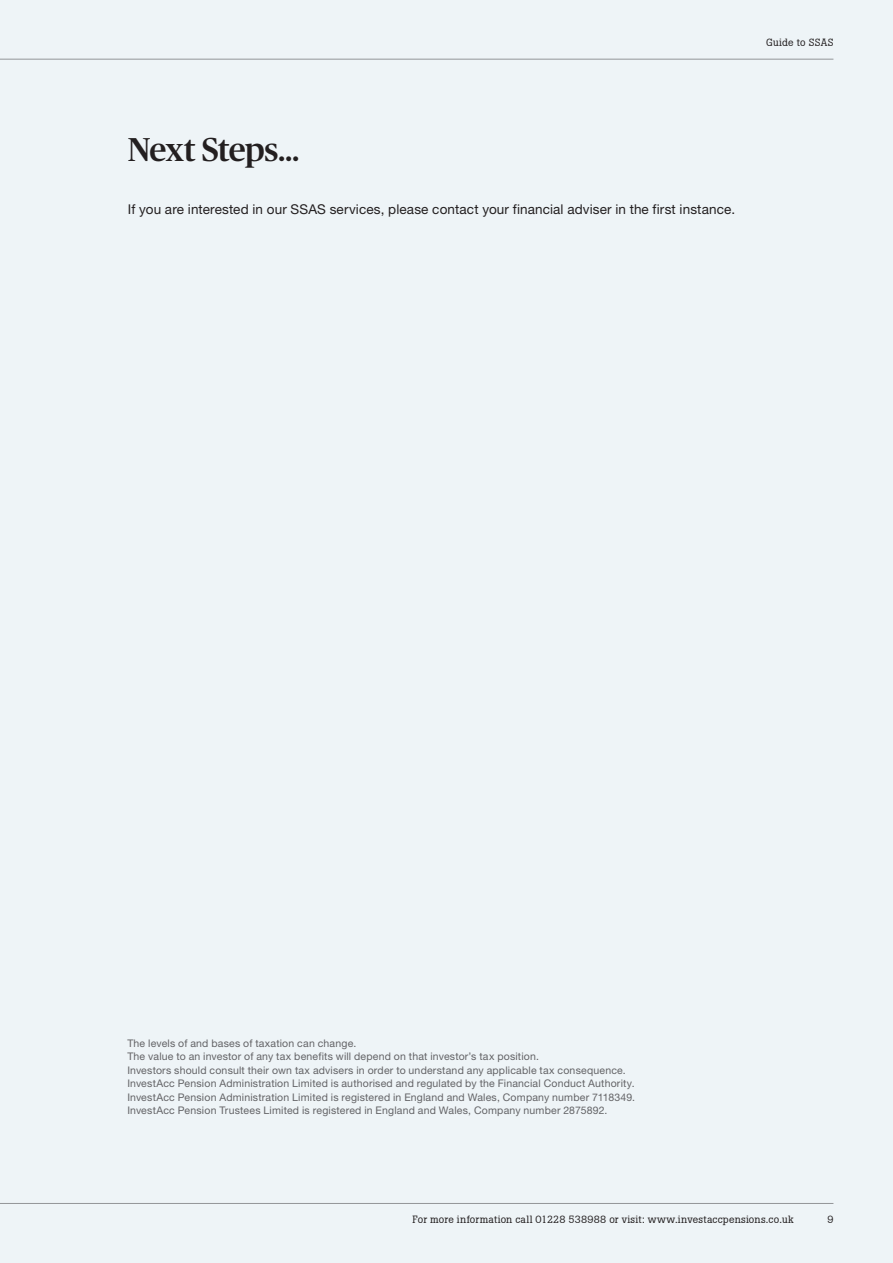
<style>
.page{position:relative;width:893px;height:1263px;background:#eef4f7}
.page>*{position:absolute;margin:0;border:0;box-sizing:border-box;transform-origin:0 0}
.main_header{font:500 33px "Publico Headline";letter-spacing:-.025em;color:#231f20}
.main_header-2{font:13.5px "Helvetica Neue LT Std";letter-spacing:.01em;color:#231f20}
.t1{font:10.5px/13.5px "Helvetica Neue LT Std";letter-spacing:.02em;color:#636366}
.t2{font:10.5px "Boton";letter-spacing:.025em;color:#231f20}
</style>
<div class="page">
<hr style="left:0;top:1203px;width:833px;height:1px;background:#939598">
<hr style="left:0;top:59px;width:833px;height:1px;background:#939598">
<p class="t2" style="left:766px;top:36px;width:69px">Guide to SSAS</p>
<p class="main_header" style="left:128px;top:126px;width:173px">Next Steps...</p>
<p class="main_header-2" style="left:128px;top:202px;width:609px">If you are interested in our SSAS services, please contact your financial adviser in the first instance.</p>
<p class="t1" style="left:127px;top:1036px;width:509px">The levels of and bases of taxation can change.<br>The value to an investor of any tax benefits will depend on that investor’s tax position.<br>Investors should consult their own tax advisers in order to understand any applicable tax consequence.<br>InvestAcc Pension Administration Limited is authorised and regulated by the Financial Conduct Authority.<br>InvestAcc Pension Administration Limited is registered in England and Wales, Company number 7118349.<br>InvestAcc Pension Trustees Limited is registered in England and Wales, Company number 2875892.</p>
<p class="t2" style="left:413px;top:1213px;width:383px">For more information call 01228 538988 or visit: www.investaccpensions.co.uk</p>
<p class="t2" style="left:827px;top:1213px;width:8px">9</p>
</div>
